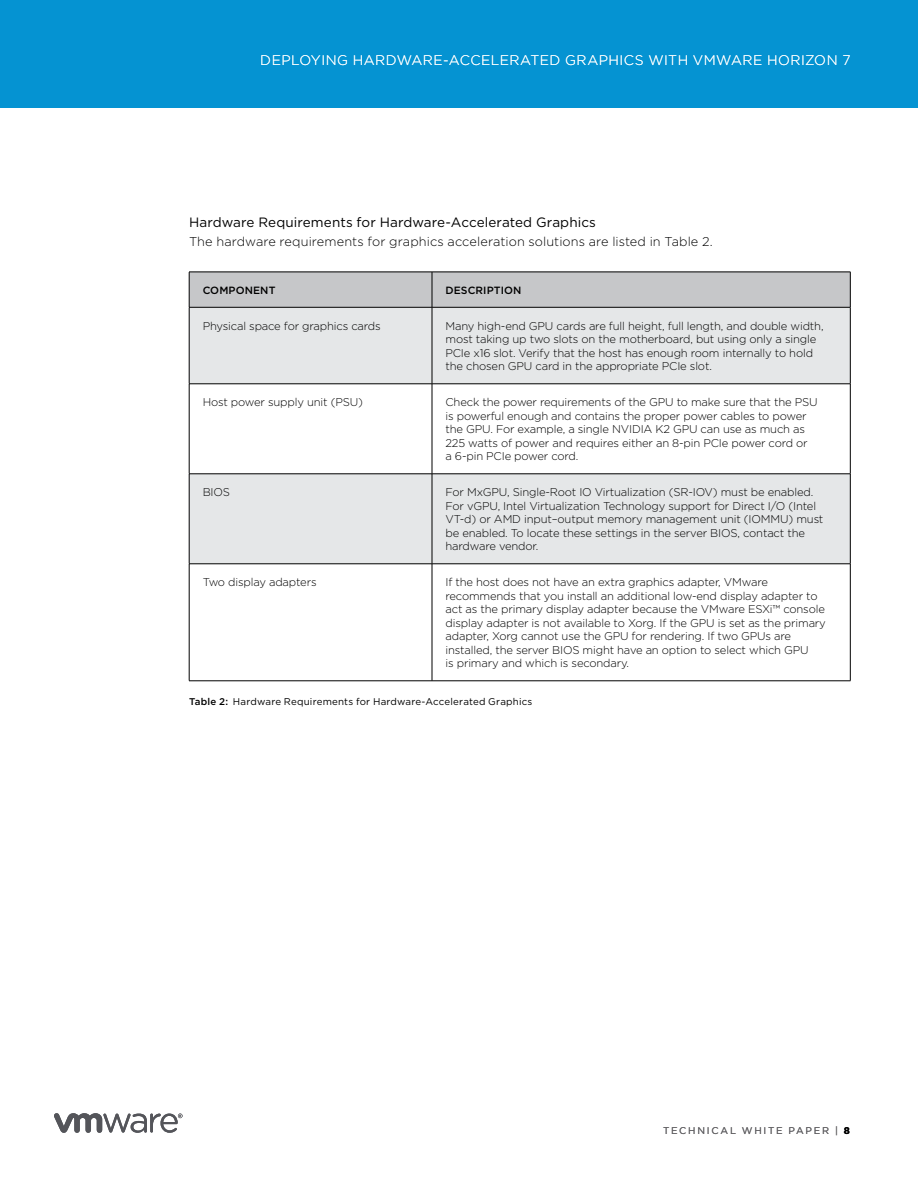
<style>
.page{position:relative;width:918px;height:1188px;background:#fff}
.page>*{position:absolute;margin:0;border:0;box-sizing:border-box;transform-origin:0 0}
.t1{font:300 13.8px "Gotham";letter-spacing:.035em;color:#fff}
._5a__SUBHEAD-2-BLK{font:13.5px "Gotham";letter-spacing:.005em;color:#000}
._3a__BODY_TEXT{font:300 12.75px "Gotham";letter-spacing:.005em;color:#000}
._10c__TABLE_BODY{font:300 11.25px/13.5px "Gotham";letter-spacing:-.015em;color:#000}
._10a__TABLE_HEAD{font:500 10.5px "Gotham";letter-spacing:.01em;color:#000}
._6a__CAPTION_TABLE{font:9.75px "Gotham";letter-spacing:.015em;color:#000}
.t2{font:9.75px "Gotham";letter-spacing:.175em;color:#626164}
.s1{font-weight:500}
.s2{font-weight:700;color:#000}
</style>
<div class="page">
<div style="left:0;top:0;width:918px;height:108px;background:#0593d2"></div>
<svg style="left:54px;top:1113px;width:129px;height:20px"></svg>
<div style="left:190px;top:273px;width:660px;height:34px;background:#c6c7c9"></div>
<svg style="left:190px;top:308px;width:660px;height:256px;fill:#e5e7e8"></svg>
<hr style="left:432px;top:272px;width:1px;height:35px;background:#000">
<hr style="left:850px;top:272px;width:1px;height:35px;background:#000">
<hr style="left:189px;top:307px;width:1px;height:77px;background:#000">
<hr style="left:432px;top:307px;width:1px;height:77px;background:#000">
<hr style="left:850px;top:307px;width:1px;height:77px;background:#000">
<hr style="left:189px;top:384px;width:243px;height:1px;background:#000">
<hr style="left:189px;top:384px;width:1px;height:90px;background:#000">
<hr style="left:432px;top:384px;width:418px;height:1px;background:#000">
<hr style="left:432px;top:384px;width:1px;height:90px;background:#000">
<hr style="left:850px;top:384px;width:1px;height:90px;background:#000">
<hr style="left:189px;top:474px;width:243px;height:1px;background:#000">
<hr style="left:189px;top:474px;width:1px;height:90px;background:#000">
<hr style="left:432px;top:474px;width:418px;height:1px;background:#000">
<hr style="left:432px;top:474px;width:1px;height:90px;background:#000">
<hr style="left:850px;top:474px;width:1px;height:90px;background:#000">
<hr style="left:189px;top:564px;width:243px;height:1px;background:#000">
<hr style="left:189px;top:564px;width:1px;height:117px;background:#000">
<hr style="left:432px;top:564px;width:418px;height:1px;background:#000">
<hr style="left:432px;top:564px;width:1px;height:117px;background:#000">
<hr style="left:850px;top:564px;width:1px;height:117px;background:#000">
<hr style="left:189px;top:681px;width:243px;height:1px;background:#000">
<hr style="left:432px;top:681px;width:418px;height:1px;background:#000">
<hr style="left:189px;top:272px;width:243px;height:1px;background:#000">
<hr style="left:189px;top:272px;width:1px;height:35px;background:#000">
<hr style="left:432px;top:272px;width:418px;height:1px;background:#000">
<hr style="left:189px;top:307px;width:243px;height:1px;background:#000">
<hr style="left:432px;top:307px;width:418px;height:1px;background:#000">
<p class="t1" style="left:260px;top:51px;width:592px">DEPLOYING HARDWARE-ACCELERATED GRAPHICS WITH VMWARE HORIZON 7</p>
<p class="_5a__SUBHEAD-2-BLK" style="left:189px;top:213px;width:409px">Hardware Requirements for Hardware-Accelerated Graphics</p>
<p class="_3a__BODY_TEXT" style="left:189px;top:234px;width:525px">The hardware requirements for graphics acceleration solutions are listed in Table 2.</p>
<p class="_10a__TABLE_HEAD" style="left:203px;top:283px;width:74px">COMPONENT</p>
<p class="_10a__TABLE_HEAD" style="left:446px;top:283px;width:78px">DESCRIPTION</p>
<p class="_10c__TABLE_BODY" style="left:203px;top:319px;width:180px">Physical space for graphics cards</p>
<p class="_10c__TABLE_BODY" style="left:446px;top:319px;width:380px">Many high-end GPU cards are full height, full length, and double width, most taking up two slots on the motherboard, but using only a single PCIe x16 slot. Verify that the host has enough room internally to hold the chosen GPU card in the appropriate PCIe slot.</p>
<p class="_10c__TABLE_BODY" style="left:203px;top:395px;width:162px">Host power supply unit (PSU)</p>
<p class="_10c__TABLE_BODY" style="left:446px;top:395px;width:374px">Check the power requirements of the GPU to make sure that the PSU is powerful enough and contains the proper power cables to power the GPU. For example, a single NVIDIA K2 GPU can use as much as 225 watts of power and requires either an 8-pin PCIe power cord or<br>a 6-pin PCIe power cord.</p>
<p class="_10c__TABLE_BODY" style="left:203px;top:485px;width:29px">BIOS</p>
<p class="_10c__TABLE_BODY" style="left:446px;top:485px;width:379px">For MxGPU, Single-Root IO Virtualization (SR-IOV) must be enabled.<br>For vGPU, Intel Virtualization Technology support for Direct I/O (Intel VT-d) or AMD input–output memory management unit (IOMMU) must be enabled. To locate these settings in the server BIOS, contact the hardware vendor.</p>
<p class="_10c__TABLE_BODY" style="left:203px;top:575px;width:115px">Two display adapters</p>
<p class="_10c__TABLE_BODY" style="left:446px;top:575px;width:382px">If the host does not have an extra graphics adapter, VMware recommends that you install an additional low-end display adapter to act as the primary display adapter because the VMware ESXi™ console display adapter is not available to Xorg. If the GPU is set as the primary adapter, Xorg cannot use the GPU for rendering. If two GPUs are installed, the server BIOS might have an option to select which GPU<br>is primary and which is secondary.</p>
<p class="_6a__CAPTION_TABLE" style="left:189px;top:696px;width:345px"><span class="s1">Table 2:</span> Hardware Requirements for Hardware-Accelerated Graphics</p>
<p class="t2" style="left:663px;top:1125px;width:188px">TECHNICAL WHITE PAPER | <span class="s2">8</span></p>
</div>
